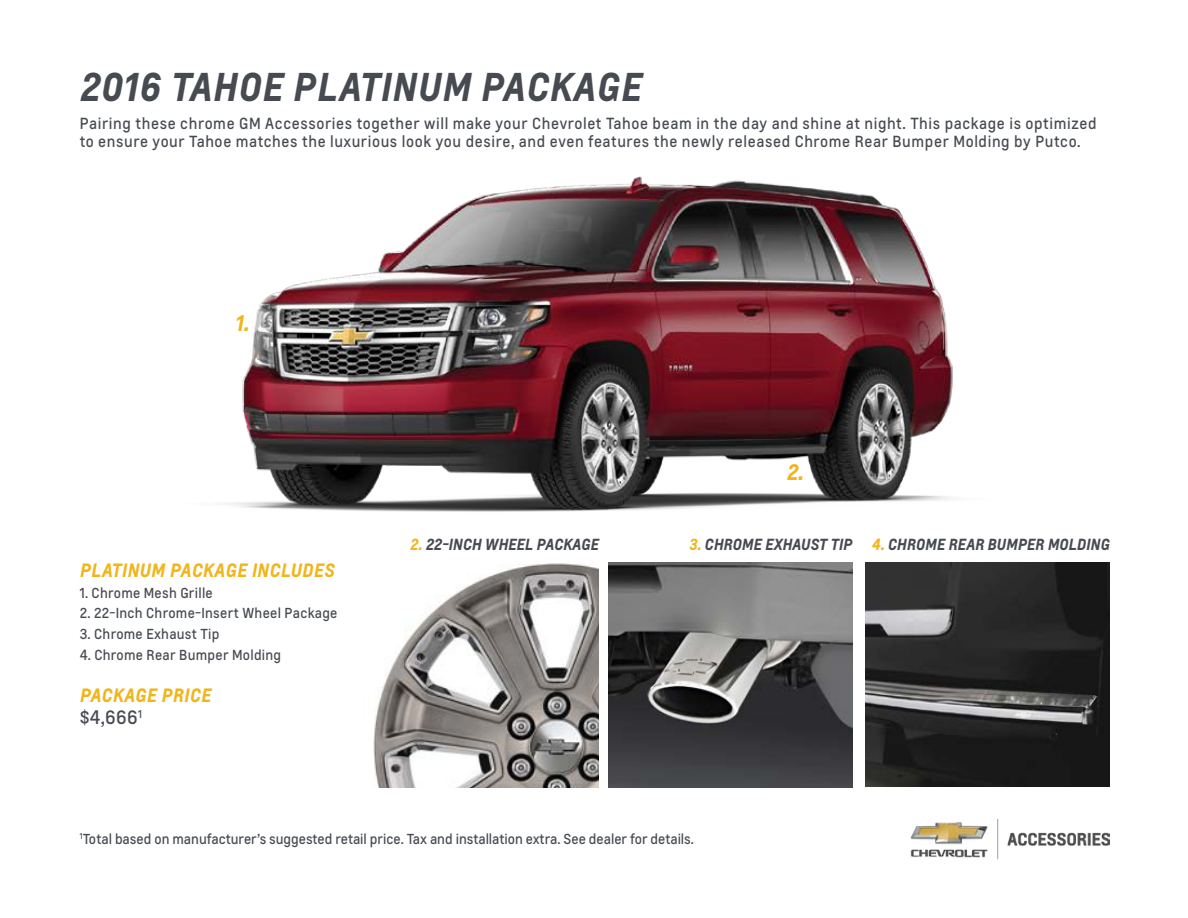
<style>
.page{position:relative;width:1188px;height:918px;background:#fff}
.page>*{position:absolute;margin:0;border:0;box-sizing:border-box;transform-origin:0 0}
.t1{font:italic 700 37.5px "Louis";letter-spacing:.02em;color:#474b51}
.t2{font:italic 700 21px "Louis";color:#f1b51c}
.t3{font:italic 700 18px/21.6px "Louis";letter-spacing:.02em;color:#f1b51c}
.t4{font:15px/18px "Louis";letter-spacing:.04em;color:#474b51}
.t5{font:italic 700 15px "Louis";color:#474b51}
.t6{font:13.5px "Louis";letter-spacing:.005em;color:#474b51}
.s1{font-weight:400;font-style:normal;color:#474b51}
.s2{color:#f1b51c}
</style>
<div class="page">
<img style="left:911px;top:820px;width:199px;height:40px">
<img style="left:608px;top:563px;width:244px;height:225px">
<img style="left:866px;top:563px;width:244px;height:224px">
<img style="left:373px;top:563px;width:226px;height:225px">
<img style="left:226px;top:176px;width:727px;height:336px">
<h1 class="t1" style="left:80px;top:59px;width:563px">2016 TAHOE PLATINUM PACKAGE</h1>
<p class="t4" style="left:80px;top:115px;width:1018px">Pairing these chrome GM Accessories together will make your Chevrolet Tahoe beam in the day and shine at night. This package is optimized to ensure your Tahoe matches the luxurious look you desire, and even features the newly released Chrome Rear Bumper Molding by Putco.</p>
<h2 class="t2" style="left:235px;top:308px;width:15px">1.</h2>
<p class="t3" style="left:80px;top:559px;width:257px">PLATINUM PACKAGE INCLUDES</p>
<p class="t6" style="left:80px;top:584px;width:135px">1. Chrome Mesh Grille</p>
<p class="t6" style="left:80px;top:604px;width:259px">2. 22-Inch Chrome-Insert Wheel Package</p>
<p class="t6" style="left:80px;top:625px;width:141px">3. Chrome Exhaust Tip</p>
<p class="t6" style="left:80px;top:646px;width:203px">4. Chrome Rear Bumper Molding</p>
<p class="t3" style="left:80px;top:684px;width:133px">PACKAGE PRICE <span class="s1">$4,666</span><sup>1</sup></p>
<h2 class="t2" style="left:787px;top:457px;width:18px">2.</h2>
<p class="t5" style="left:410px;top:533px;width:190px"><span class="s2">2.</span> 22-INCH WHEEL PACKAGE</p>
<p class="t5" style="left:689px;top:533px;width:165px"><span class="s2">3.</span> CHROME EXHAUST TIP</p>
<p class="t5" style="left:872px;top:533px;width:239px"><span class="s2">4.</span> CHROME REAR BUMPER MOLDING</p>
<p class="t6" style="left:80px;top:829px;width:616px"><sup>1</sup>Total based on manufacturer’s suggested retail price. Tax and installation extra. See dealer for details.</p>
</div>
